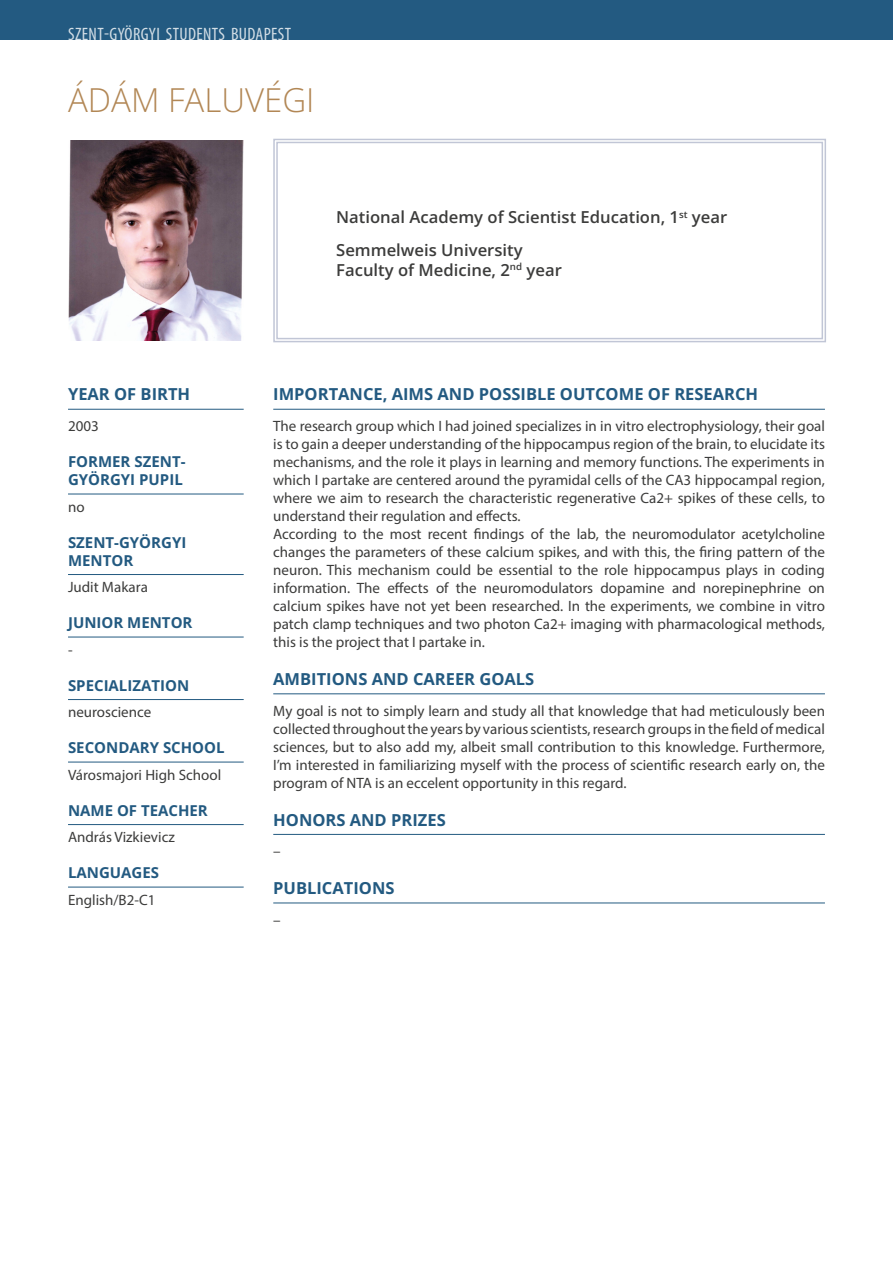
<style>
.page{position:relative;width:893px;height:1263px;background:#fff}
.page>*{position:absolute;margin:0;border:0;box-sizing:border-box;transform-origin:0 0}
.t1{font:33px "Open Sans";color:#b28755}
.t2{font:condensed 18px "Myriad Pro";letter-spacing:.02em;color:#fff}
.t3{font:700 16.5px "Open Sans";color:#235a81}
.t4{font:600 16.5px/32.5px "Open Sans";color:#3c3c3b}
.t5{font:15px/18px "Myriad Pro";color:#3c3c3b}
.t6{font:700 15px/18px "Open Sans";color:#235a81}
</style>
<div class="page">
<div style="left:0;top:0;width:893px;height:40px;background:#235a81"></div>
<svg style="left:273px;top:138px;width:553px;height:205px"></svg>
<div style="left:276px;top:142px;width:547px;height:197px;border:1px solid #c1c6d6"></div>
<hr style="left:68px;top:409px;width:176px;height:1px;background:#235a81">
<hr style="left:68px;top:494px;width:176px;height:1px;background:#235a81">
<hr style="left:68px;top:574px;width:176px;height:1px;background:#235a81">
<hr style="left:68px;top:637px;width:176px;height:1px;background:#235a81">
<hr style="left:68px;top:699px;width:176px;height:1px;background:#235a81">
<hr style="left:68px;top:762px;width:176px;height:1px;background:#235a81">
<hr style="left:68px;top:824px;width:176px;height:1px;background:#235a81">
<hr style="left:68px;top:887px;width:176px;height:1px;background:#235a81">
<img style="left:68px;top:141px;width:176px;height:199px">
<hr style="left:273px;top:409px;width:552px;height:1px;background:#235a81">
<hr style="left:273px;top:693px;width:552px;height:1px;background:#235a81">
<hr style="left:273px;top:834px;width:552px;height:1px;background:#235a81">
<hr style="left:273px;top:902px;width:552px;height:1px;background:#235a81">
<p class="t2" style="left:68px;top:23px;width:224px">SZENT-GYÖRGYI STUDENTS BUDAPEST</p>
<h1 class="t1" style="left:68px;top:77px;width:248px">ÁDÁM FALUVÉGI</h1>
<p class="t4" style="left:336px;top:200px;width:393px">National Academy of Scientist Education, 1<sup>st</sup> year<br>Semmelweis University</p>
<p class="t4" style="left:336px;top:253px;width:227px">Faculty of Medicine, 2<sup>nd</sup> year</p>
<p class="t3" style="left:68px;top:383px;width:124px">YEAR OF BIRTH</p>
<p class="t5" style="left:68px;top:417px;width:32px">2003</p>
<p class="t6" style="left:68px;top:452px;width:119px">FORMER SZENT-<br>GYÖRGYI PUPIL</p>
<p class="t5" style="left:68px;top:497px;width:18px">no</p>
<p class="t6" style="left:68px;top:533px;width:120px">SZENT-GYÖRGYI<br>MENTOR</p>
<p class="t5" style="left:68px;top:578px;width:81px">Judit Makara</p>
<p class="t6" style="left:68px;top:613px;width:126px">JUNIOR MENTOR</p>
<p class="t5" style="left:68px;top:640px;width:6px">-</p>
<p class="t6" style="left:68px;top:676px;width:123px">SPECIALIZATION</p>
<p class="t5" style="left:68px;top:703px;width:85px">neuroscience</p>
<p class="t6" style="left:68px;top:738px;width:158px">SECONDARY SCHOOL</p>
<p class="t5" style="left:68px;top:765px;width:155px">Városmajori High School</p>
<p class="t6" style="left:68px;top:801px;width:141px">NAME OF TEACHER</p>
<p class="t5" style="left:68px;top:828px;width:108px">András Vizkievicz</p>
<p class="t6" style="left:68px;top:863px;width:93px">LANGUAGES</p>
<p class="t5" style="left:68px;top:890px;width:89px">English/B2-C1</p>
<p class="t3" style="left:273px;top:383px;width:486px">IMPORTANCE, AIMS AND POSSIBLE OUTCOME OF RESEARCH</p>
<p class="t5" style="left:273px;top:417px;width:553px">The research group which I had joined specializes in in vitro electrophysiology, their goal is to gain a deeper understanding of the hippocampus region of the brain, to elucidate its mechanisms, and the role it plays in learning and memory functions. The experiments in which I partake are centered around the pyramidal cells of the CA3 hippocampal region, where we aim to research the characteristic regenerative Ca2+ spikes of these cells, to understand their regulation and effects.<br>According to the most recent findings of the lab, the neuromodulator acetylcholine changes the parameters of these calcium spikes, and with this, the firing pattern of the neuron. This mechanism could be essential to the role hippocampus plays in coding information. The effects of the neuromodulators dopamine and norepinephrine on calcium spikes have not yet been researched. In the experiments, we combine in vitro patch clamp techniques and two photon Ca2+ imaging with pharmacological methods, this is the project that I partake in.</p>
<p class="t3" style="left:273px;top:668px;width:263px">AMBITIONS AND CAREER GOALS</p>
<p class="t5" style="left:273px;top:701px;width:553px;text-align:justify">My goal is not to simply learn and study all that knowledge that had meticulously been collected throughout the years by various scientists, research groups in the field of medical sciences, but to also add my, albeit small contribution to this knowledge. Furthermore, I’m interested in familiarizing myself with the process of scientific research early on, the program of NTA is an eccelent opportunity in this regard.</p>
<p class="t3" style="left:273px;top:808px;width:174px">HONORS AND PRIZES</p>
<p class="t5" style="left:273px;top:842px;width:9px">–</p>
<p class="t3" style="left:273px;top:877px;width:123px">PUBLICATIONS</p>
<p class="t5" style="left:273px;top:910px;width:9px">–</p>
</div>
